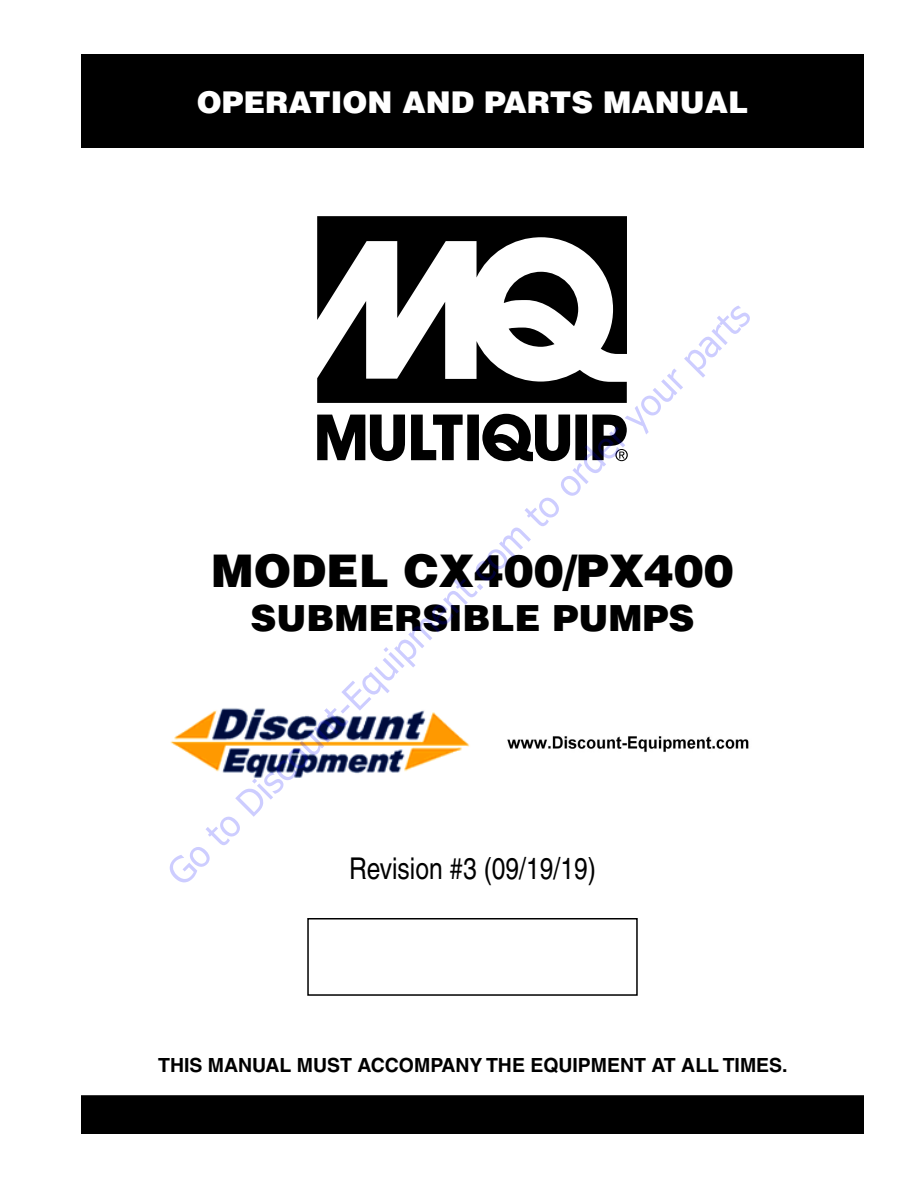
<style>
.page{position:relative;width:918px;height:1188px;background:#fff}
.page>*{position:absolute;margin:0;border:0;box-sizing:border-box;transform-origin:0 0}
.t1{font:900 45px "Helvetica";color:#000}
.t2{font:36px "Tahoma";color:rgb(0 0 255/.2)}
.t3{font:900 36px "Helvetica";color:#000}
.t4{font:900 30px "Helvetica";color:#fff}
.t5{font:condensed 30px "Helvetica";color:#000}
.t6{font:700 19.5px "Helvetica";color:#000}
</style>
<div class="page">
<div style="left:81px;top:54px;width:783px;height:94px;background:#000"></div>
<svg style="left:317px;top:216px;width:311px;height:245px"></svg>
<div style="left:82px;top:1096px;width:781px;height:37px;background:#000"></div>
<div style="left:81px;top:1095px;width:783px;height:39px;border:2px solid #000"></div>
<div style="left:307px;top:918px;width:331px;height:78px;border:2px solid #000"></div>
<img style="left:170px;top:708px;width:300px;height:70px">
<img style="left:507px;top:736px;width:242px;height:16px">
<h3 class="t4" style="left:197px;top:83px;width:553px">OPERATION AND PARTS MANUAL</h3>
<h2 class="t2" style="left:156px;top:861px;width:807px;rotate:-45deg">Go to Discount-Equipment.com to order your parts</h2>
<h1 class="t1" style="left:211px;top:542px;width:524px">MODEL CX400/PX400</h1>
<h2 class="t3" style="left:251px;top:595px;width:445px">SUBMERSIBLE PUMPS</h2>
<h3 class="t5" style="left:349px;top:851px;width:248px">Revision #3 (09/19/19)</h3>
<p class="t6" style="left:158px;top:1053px;width:631px">THIS MANUAL MUST ACCOMPANY THE EQUIPMENT AT ALL TIMES.</p>
</div>
